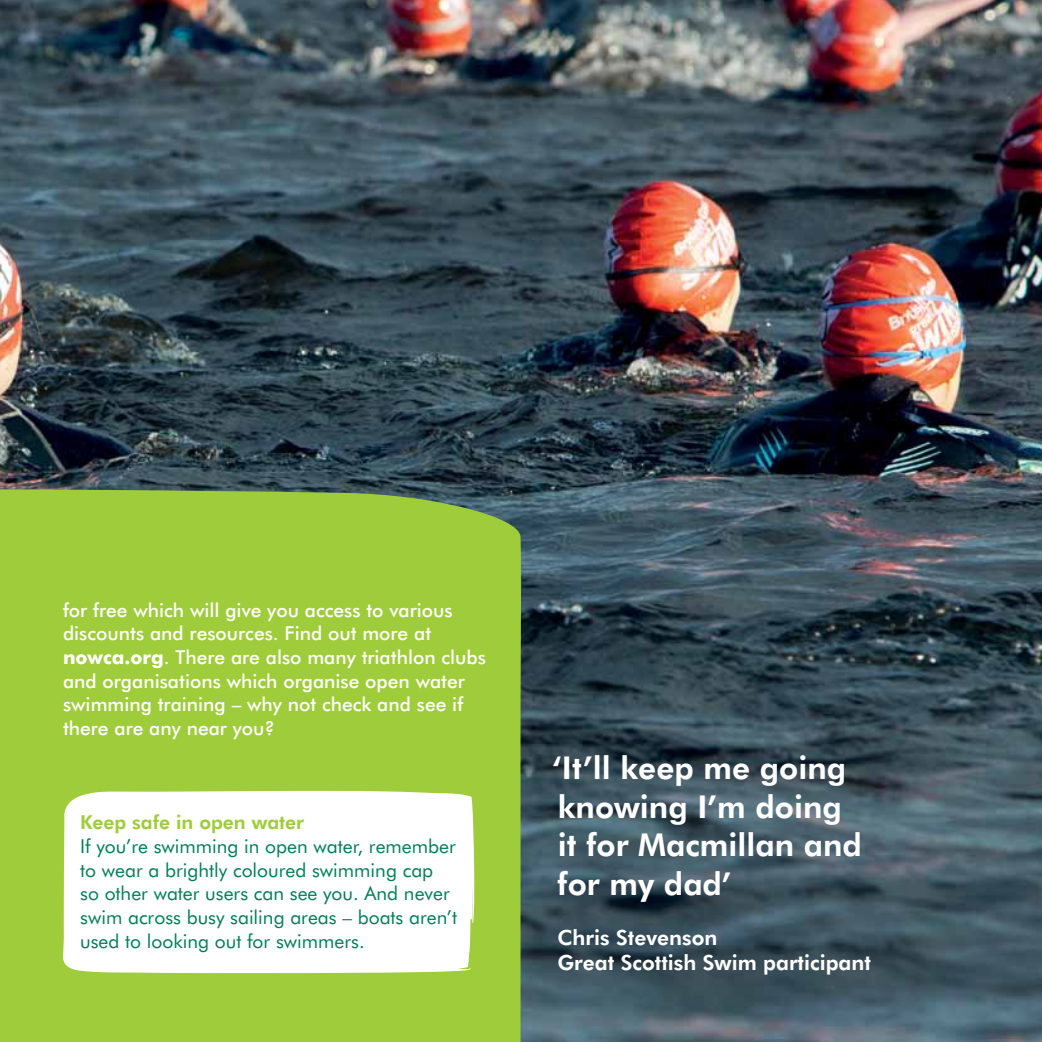
<style>
.page{position:relative;width:1042px;height:1042px;background:#fff}
.page>*{position:absolute;margin:0;border:0;box-sizing:border-box;transform-origin:0 0}
.t1{font:800 31.5px/38.5px "Futura BT";color:#fff}
.t2{font:800 21px/25.2px "Futura BT";color:#fff}
.t3{font:500 19.25px/23.6px "Futura BT";color:#fff}
.t4{font:19.25px/23.6px "Futura BT";color:#007d57}
.t5{font:800 19.25px "Futura BT";color:#9fcc3b}
.s1{font-weight:700}
</style>
<div class="page">
<img style="left:0;top:0;width:1042px;height:1042px">
<div style="left:0;top:489px;width:521px;height:553px;background:#9fcc3b"></div>
<svg style="left:63px;top:791px;width:411px;height:182px"></svg>
<p class="t3" style="left:63px;top:598px;width:424px">for free which will give you access to various discounts and resources. Find out more at <span class="s1">nowca.org</span>. There are also many triathlon clubs and organisations which organise open water swimming training – why not check and see if there are any near you?</p>
<p class="t5" style="left:80px;top:811px;width:225px">Keep safe in open water</p>
<p class="t4" style="left:80px;top:834px;width:378px">If you’re swimming in open water, remember to wear a brightly coloured swimming cap<br>so other water users can see you. And never swim across busy sailing areas – boats aren’t used to looking out for swimmers.</p>
<h1 class="t1" style="left:552px;top:748px;width:311px">‘It’ll keep me going knowing I’m doing it for Macmillan and for my dad’</h1>
<p class="t2" style="left:557px;top:924px;width:315px">Chris Stevenson<br>Great Scottish Swim participant</p>
</div>
